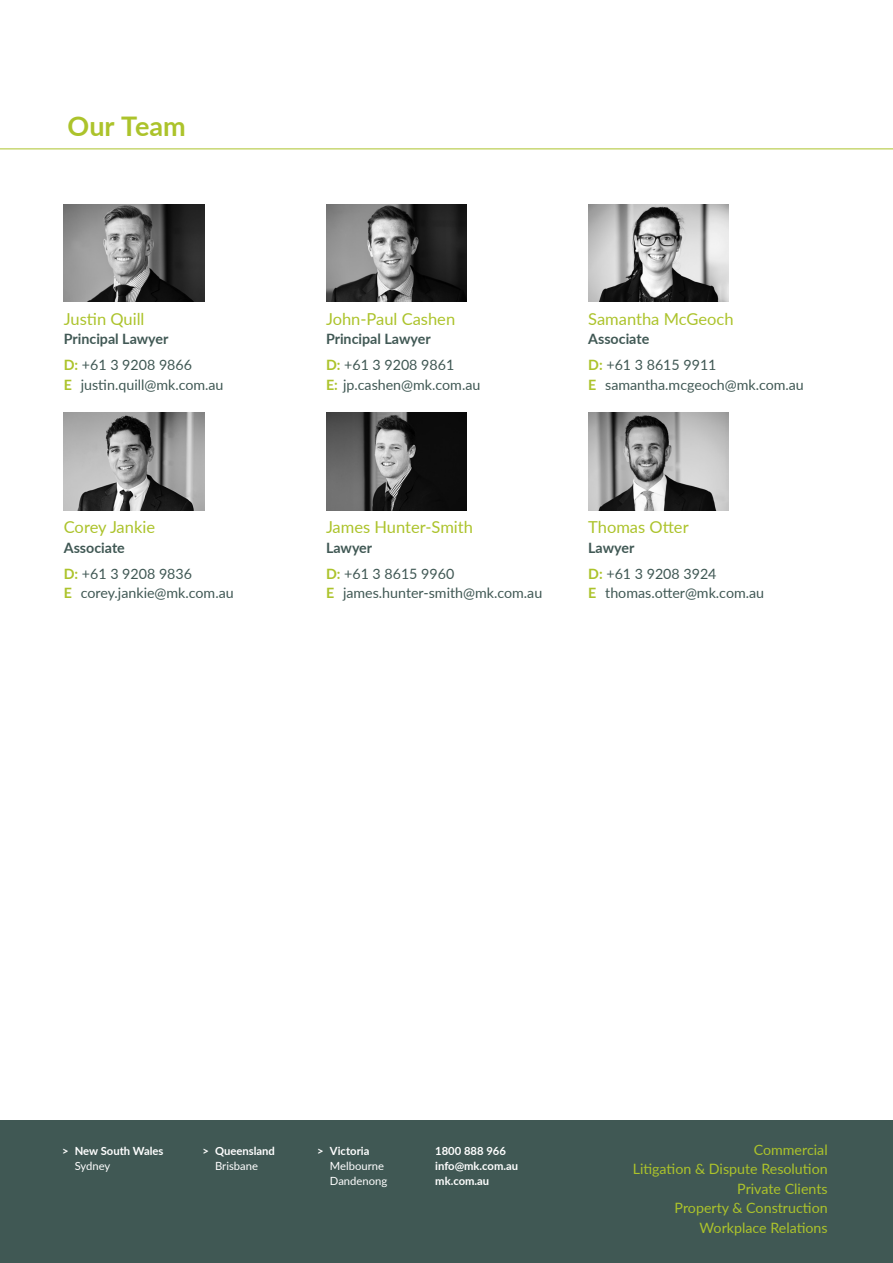
<style>
.page{position:relative;width:893px;height:1263px;background:#fff}
.page>*{position:absolute;margin:0;border:0;box-sizing:border-box;transform-origin:0 0}
.t1{font:700 27px "Lato";color:#acc32b}
.Name{font:16.5px "Lato";color:#acc32b}
.Body_Copy{font:14.25px "Lato";color:#405854}
.Body_Copy-2{font:14.25px/19.5px "Lato";color:#acc32b;text-align:right}
.Sub_Header_2{font:700 14.25px "Lato";color:#405854}
.Body_Copy-3{font:700 11.25px "Lato";color:#fff}
.Body_Copy-4{font:11.25px/15px "Lato";color:#fff}
.s1{font-weight:700;color:#acc32b}
</style>
<div class="page">
<hr style="left:0;top:149px;width:893px;height:1px;background:#acc32b">
<div style="left:0;top:1121px;width:893px;height:142px;background:#405854"></div>
<img style="left:64px;top:204px;width:140px;height:98px">
<img style="left:326px;top:204px;width:140px;height:98px">
<img style="left:588px;top:204px;width:141px;height:98px">
<img style="left:64px;top:412px;width:140px;height:98px">
<img style="left:326px;top:412px;width:140px;height:98px">
<img style="left:588px;top:412px;width:141px;height:98px">
<p class="t1" style="left:68px;top:106px;width:120px">Our Team</p>
<p class="Name" style="left:64px;top:307px;width:82px">Justin Quill</p>
<p class="Sub_Header_2" style="left:64px;top:329px;width:106px">Principal Lawyer</p>
<p class="Body_Copy" style="left:64px;top:355px;width:130px"><span class="s1">D:</span> +61 3 9208 9866</p>
<p class="Body_Copy" style="left:64px;top:374px;width:161px"><span class="s1">E</span> justin.quill@mk.com.au</p>
<p class="Name" style="left:64px;top:515px;width:93px">Corey Jankie</p>
<p class="Sub_Header_2" style="left:64px;top:537px;width:63px">Associate</p>
<p class="Body_Copy" style="left:64px;top:563px;width:130px"><span class="s1">D:</span> +61 3 9208 9836</p>
<p class="Body_Copy" style="left:64px;top:583px;width:171px"><span class="s1">E</span> corey.jankie@mk.com.au</p>
<p class="Name" style="left:326px;top:307px;width:131px">John-Paul Cashen</p>
<p class="Sub_Header_2" style="left:326px;top:329px;width:106px">Principal Lawyer</p>
<p class="Body_Copy" style="left:326px;top:355px;width:130px"><span class="s1">D:</span> +61 3 9208 9861</p>
<p class="Body_Copy" style="left:326px;top:374px;width:156px"><span class="s1">E:</span> jp.cashen@mk.com.au</p>
<p class="Name" style="left:588px;top:307px;width:147px">Samantha McGeoch</p>
<p class="Sub_Header_2" style="left:588px;top:329px;width:63px">Associate</p>
<p class="Body_Copy" style="left:588px;top:355px;width:130px"><span class="s1">D:</span> +61 3 8615 9911</p>
<p class="Body_Copy" style="left:588px;top:374px;width:217px"><span class="s1">E</span> samantha.mcgeoch@mk.com.au</p>
<p class="Name" style="left:326px;top:515px;width:149px">James Hunter-Smith</p>
<p class="Sub_Header_2" style="left:326px;top:537px;width:48px">Lawyer</p>
<p class="Body_Copy" style="left:326px;top:563px;width:130px"><span class="s1">D:</span> +61 3 8615 9960</p>
<p class="Body_Copy" style="left:326px;top:583px;width:218px"><span class="s1">E</span> james.hunter-smith@mk.com.au</p>
<p class="Name" style="left:588px;top:515px;width:102px">Thomas Otter</p>
<p class="Sub_Header_2" style="left:588px;top:537px;width:48px">Lawyer</p>
<p class="Body_Copy" style="left:588px;top:563px;width:130px"><span class="s1">D:</span> +61 3 9208 3924</p>
<p class="Body_Copy" style="left:588px;top:583px;width:177px"><span class="s1">E</span> thomas.otter@mk.com.au</p>
<p class="Body_Copy-3" style="left:62px;top:1143px;width:103px">&gt; New South Wales</p>
<p class="Body_Copy-4" style="left:75px;top:1158px;width:37px">Sydney</p>
<p class="Body_Copy-3" style="left:202px;top:1143px;width:74px">&gt; Queensland</p>
<p class="Body_Copy-4" style="left:215px;top:1158px;width:44px">Brisbane</p>
<p class="Body_Copy-3" style="left:317px;top:1143px;width:54px">&gt; Victoria</p>
<p class="Body_Copy-4" style="left:330px;top:1158px;width:59px">Melbourne<br>Dandenong</p>
<p class="Body_Copy-3" style="left:435px;top:1143px;width:72px">1800 888 966</p>
<p class="Body_Copy-3" style="left:435px;top:1158px;width:84px">info@mk.com.au</p>
<p class="Body_Copy-3" style="left:435px;top:1173px;width:56px">mk.com.au</p>
<p class="Body_Copy-2" style="left:633px;top:1139px;width:196px">Commercial<br>Litigation &amp; Dispute Resolution<br>Private Clients<br>Property &amp; Construction<br>Workplace Relations</p>
</div>
